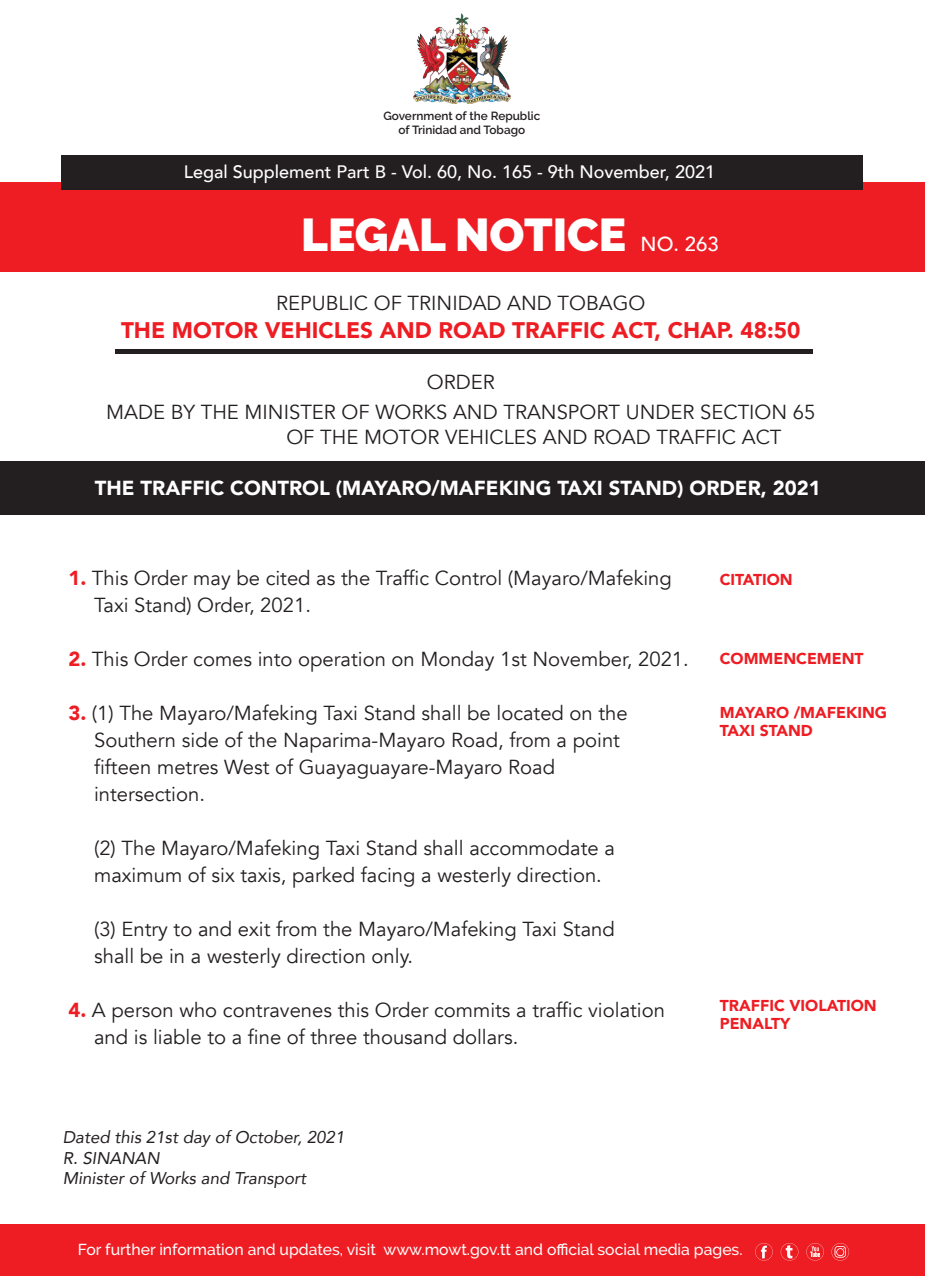
<style>
.page{position:relative;width:925px;height:1276px;background:#fff}
.page>*{position:absolute;margin:0;border:0;box-sizing:border-box;transform-origin:0 0}
.t1{font:900 45.9px "Raleway";color:#fff}
.t2{font:900 22.5px "Avenir";color:#ee1d23}
.t3{font:20.25px/27px "Avenir";color:#231f20}
.t4{font:900 20.25px "Avenir";color:#fff}
.t5{font:500 20.25px "Avenir";color:#fff}
.t6{font:500 18px "Avenir";color:#fff}
.t7{font:italic 16.88px/20.2px "Avenir";color:#231f20}
.t8{font:500 15.75px "Raleway";color:#fff}
.t9{font:900 15.75px/18px "Avenir";color:#ee1d23}
.t10{font:600 11.7px/14.2px "Raleway";color:#231f20;text-align:center}
.s1{font-weight:900;color:#ee1d23}
</style>
<div class="page">
<div style="left:115px;top:349px;width:698px;height:5px;background:#231f20"></div>
<div style="left:0;top:461px;width:925px;height:53px;background:#231f20"></div>
<div style="left:0;top:182px;width:925px;height:89px;background:#ee1d23"></div>
<div style="left:61px;top:156px;width:801px;height:34px;background:#231f20"></div>
<img style="left:413px;top:14px;width:98px;height:90px">
<div style="left:0;top:1225px;width:925px;height:51px;background:#ee1d23"></div>
<svg style="left:781px;top:1243px;width:17px;height:17px"></svg>
<svg style="left:806px;top:1243px;width:18px;height:17px"></svg>
<svg style="left:831px;top:1243px;width:18px;height:17px"></svg>
<svg style="left:755px;top:1243px;width:18px;height:17px"></svg>
<p class="t10" style="left:383px;top:109px;width:158px">Government of the Republic of Trinidad and Tobago</p>
<p class="t6" style="left:184px;top:156px;width:532px">Legal Supplement Part B - Vol. 60, No. 165 - 9th November, 2021</p>
<h1 class="t1" style="left:301px;top:208px;width:327px">LEGAL NOTICE</h1>
<p class="t5" style="left:640px;top:226px;width:80px">NO. 263</p>
<p class="t3" style="left:276px;top:290px;width:371px">REPUBLIC OF TRINIDAD AND TOBAGO</p>
<p class="t2" style="left:121px;top:310px;width:681px">THE MOTOR VEHICLES AND ROAD TRAFFIC ACT, CHAP. 48:50</p>
<p class="t3" style="left:106px;top:367px;width:711px;line-height:30.6px;text-align:center">ORDER<br>MADE BY THE MINISTER OF WORKS AND TRANSPORT UNDER SECTION 65</p>
<p class="t3" style="left:286px;top:423px;width:497px">OF THE MOTOR VEHICLES AND ROAD TRAFFIC ACT</p>
<p class="t4" style="left:95px;top:470px;width:727px">THE TRAFFIC CONTROL (MAYARO/MAFEKING TAXI STAND) ORDER, 2021</p>
<p class="t3" style="left:94px;top:564px;width:579px;text-indent:-26px"><span class="s1">1.</span> This Order may be cited as the Traffic Control (Mayaro/Mafeking<br>Taxi Stand) Order, 2021.</p>
<p class="t3" style="left:68px;top:645px;width:622px"><span class="s1">2.</span> This Order comes into operation on Monday 1st November, 2021.</p>
<p class="t3" style="left:94px;top:699px;width:535px;text-indent:-26px"><span class="s1">3.</span> (1) The Mayaro/Mafeking Taxi Stand shall be located on the Southern side of the Naparima-Mayaro Road, from a point fifteen metres West of Guayaguayare-Mayaro Road intersection.</p>
<p class="t3" style="left:94px;top:834px;width:522px">(2) The Mayaro/Mafeking Taxi Stand shall accommodate a maximum of six taxis, parked facing a westerly direction.</p>
<p class="t3" style="left:94px;top:915px;width:522px">(3) Entry to and exit from the Mayaro/Mafeking Taxi Stand shall be in a westerly direction only.</p>
<p class="t3" style="left:94px;top:996px;width:572px;text-indent:-26px"><span class="s1">4.</span> A person who contravenes this Order commits a traffic violation and is liable to a fine of three thousand dollars.</p>
<p class="t9" style="left:720px;top:570px;width:74px">CITATION</p>
<p class="t9" style="left:720px;top:649px;width:145px">COMMENCEMENT</p>
<p class="t9" style="left:720px;top:703px;width:169px">MAYARO /MAFEKING<br>TAXI STAND</p>
<p class="t9" style="left:720px;top:995px;width:158px">TRAFFIC VIOLATION<br>PENALTY</p>
<p class="t7" style="left:63px;top:1127px;width:283px">Dated this 21st day of October, 2021<br>R. SINANAN<br>Minister of Works and Transport</p>
<p class="t8" style="left:78px;top:1240px;width:666px">For further information and updates, visit www.mowt.gov.tt and official social media pages.</p>
</div>
